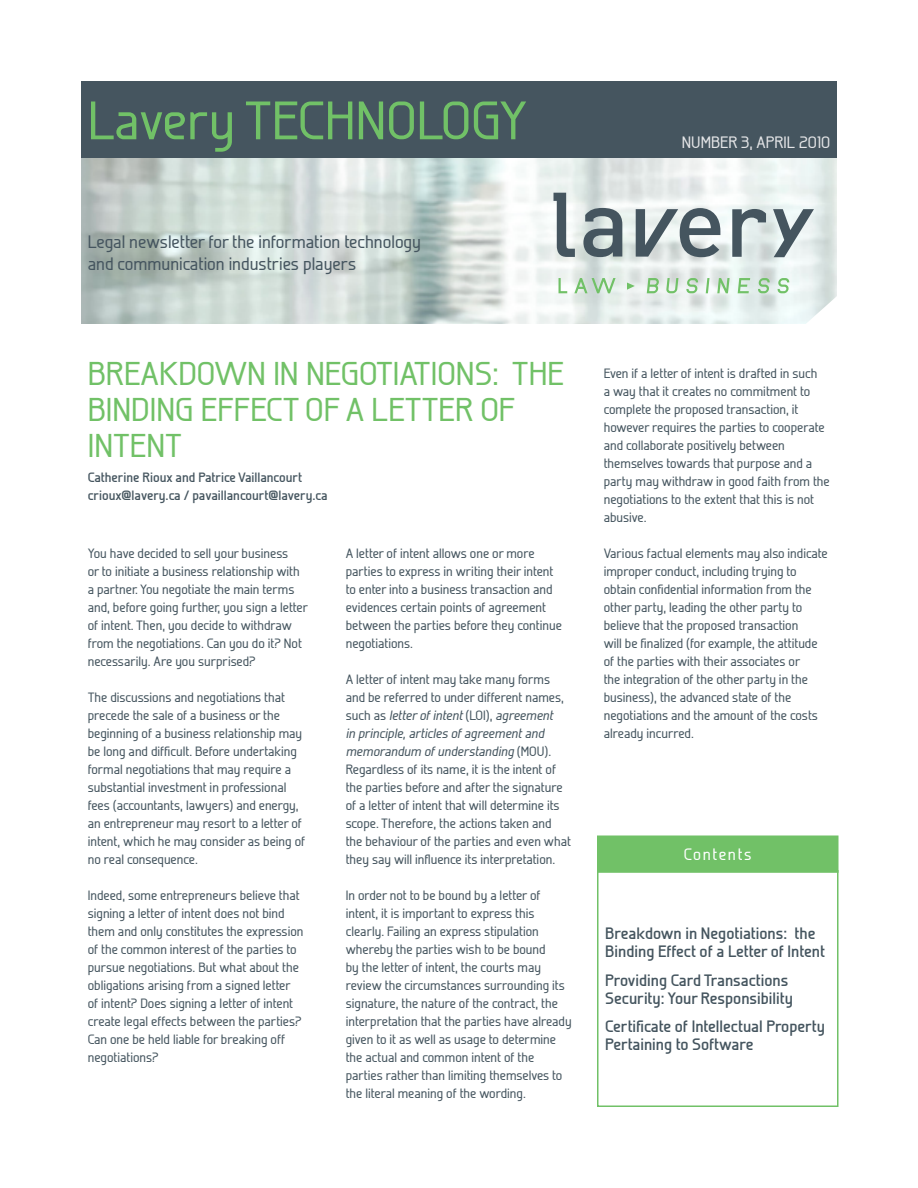
<style>
.page{position:relative;width:918px;height:1188px;background:#fff}
.page>*{position:absolute;margin:0;border:0;box-sizing:border-box;transform-origin:0 0}
.t1{font:500 54px "Galette";color:#71c167}
.Titre_de_l_article{font:500 33px/36px "Galette";color:#71c167}
.t2{font:500 18px/21.6px "Galette";color:#45555f}
.Texte_du_sommaire{font:700 16.5px/18px "Galette";color:#45555f}
.t3{font:500 16.5px "Galette";color:#e4e5e7}
.t4{font:500 16.5px "Galette";letter-spacing:.1em;color:#fff}
.Texte_de_l_article{font:500 13.5px/18px "Galette";color:#45555f}
.Avocat_et_courriel{font:700 13.5px/18px "Galette";color:#45555f}
.s1{font-style:italic}
</style>
<div class="page">
<div style="left:81px;top:81px;width:756px;height:77px;background:#45555f"></div>
<div style="left:598px;top:836px;width:240px;height:36px;background:#71c167"></div>
<div style="left:597px;top:870px;width:241px;height:237px;border:2px solid #71c167"></div>
<svg style="left:583px;top:208px;width:39px;height:49px;background:#7f8c91"></svg>
<svg style="left:554px;top:193px;width:21px;height:64px"></svg>
<svg style="left:636px;top:208px;width:84px;height:49px"></svg>
<svg style="left:732px;top:209px;width:34px;height:48px;background:#9eaaae"></svg>
<svg style="left:773px;top:209px;width:41px;height:48px"></svg>
<svg style="left:559px;top:278px;width:8px;height:15px"></svg>
<svg style="left:574px;top:278px;width:42px;height:15px"></svg>
<svg style="left:647px;top:278px;width:12px;height:15px"></svg>
<svg style="left:666px;top:278px;width:12px;height:15px"></svg>
<svg style="left:686px;top:278px;width:12px;height:15px"></svg>
<svg style="left:706px;top:278px;width:4px;height:15px"></svg>
<svg style="left:717px;top:278px;width:13px;height:15px"></svg>
<svg style="left:738px;top:278px;width:12px;height:15px"></svg>
<svg style="left:758px;top:278px;width:12px;height:15px"></svg>
<svg style="left:778px;top:278px;width:11px;height:15px"></svg>
<svg style="left:627px;top:283px;width:8px;height:7px"></svg>
<p class="t1" style="left:88px;top:87px;width:441px">Lavery TECHNOLOGY</p>
<p class="t2" style="left:88px;top:231px;width:335px">Legal newsletter for the information technology and communication industries players</p>
<p class="t3" style="left:682px;top:132px;width:39px">NUMber</p>
<p class="t3" style="left:741px;top:132px;width:91px">3, APRIL 2010</p>
<p class="Titre_de_l_article" style="left:88px;top:355px;width:442px">BreaKDOWN IN NEGOTIATIONS: the<br>BINDING EFFECT OF A LETTER OF<br>INTENT</p>
<p class="Avocat_et_courriel" style="left:88px;top:468px;width:241px">Catherine Rioux and Patrice Vaillancourt crioux@lavery.ca / pavaillancourt@lavery.ca</p>
<p class="Texte_de_l_article" style="left:88px;top:544px;width:222px">You have decided to sell your business<br>or to initiate a business relationship with a partner. You negotiate the main terms and, before going further, you sign a letter of intent. Then, you decide to withdraw from the negotiations. Can you do it? Not necessarily. Are you surprised?</p>
<p class="Texte_de_l_article" style="left:88px;top:688px;width:219px">The discussions and negotiations that precede the sale of a business or the beginning of a business relationship may be long and difficult. Before undertaking formal negotiations that may require a substantial investment in professional fees (accountants, lawyers) and energy, an entrepreneur may resort to a letter of intent, which he may consider as being of no real consequence.</p>
<p class="Texte_de_l_article" style="left:88px;top:886px;width:217px">Indeed, some entrepreneurs believe that signing a letter of intent does not bind them and only constitutes the expression of the common interest of the parties to pursue negotiations. But what about the obligations arising from a signed letter of intent? Does signing a letter of intent create legal effects between the parties?<br>Can one be held liable for breaking off negotiations?</p>
<p class="Texte_de_l_article" style="left:346px;top:544px;width:218px">A letter of intent allows one or more parties to express in writing their intent to enter into a business transaction and evidences certain points of agreement between the parties before they continue negotiations.</p>
<p class="Texte_de_l_article" style="left:346px;top:670px;width:227px">A letter of intent may take many forms and be referred to under different names, such as <span class="s1">letter of intent</span> (LOI), <span class="s1">agreement<br>in principle, articles of agreement and memorandum of understanding</span> (MOU).<br>Regardless of its name, it is the intent of the parties before and after the signature of a letter of intent that will determine its scope. Therefore, the actions taken and the behaviour of the parties and even what they say will influence its interpretation.</p>
<p class="Texte_de_l_article" style="left:346px;top:886px;width:227px">In order not to be bound by a letter of intent, it is important to express this clearly. Failing an express stipulation whereby the parties wish to be bound<br>by the letter of intent, the courts may review the circumstances surrounding its signature, the nature of the contract, the interpretation that the parties have already given to it as well as usage to determine the actual and common intent of the parties rather than limiting themselves to the literal meaning of the wording.</p>
<p class="Texte_de_l_article" style="left:604px;top:364px;width:227px">Even if a letter of intent is drafted in such<br>a way that it creates no commitment to complete the proposed transaction, it however requires the parties to cooperate and collaborate positively between themselves towards that purpose and a party may withdraw in good faith from the negotiations to the extent that this is not abusive.</p>
<p class="Texte_de_l_article" style="left:604px;top:544px;width:225px">Various factual elements may also indicate improper conduct, including trying to obtain confidential information from the other party, leading the other party to believe that the proposed transaction<br>will be finalized (for example, the attitude of the parties with their associates or<br>the integration of the other party in the business), the advanced state of the negotiations and the amount of the costs already incurred.</p>
<p class="t4" style="left:684px;top:844px;width:69px">Contents</p>
<p class="Texte_du_sommaire" style="left:605px;top:924px;width:221px">Breakdown in Negotiations: the<br>Binding Effect of a Letter of Intent</p>
<p class="Texte_du_sommaire" style="left:605px;top:971px;width:189px">Providing Card Transactions<br>Security: Your Responsibility</p>
<p class="Texte_du_sommaire" style="left:605px;top:1017px;width:221px">Certificate of Intellectual Property<br>Pertaining to Software</p>
</div>
